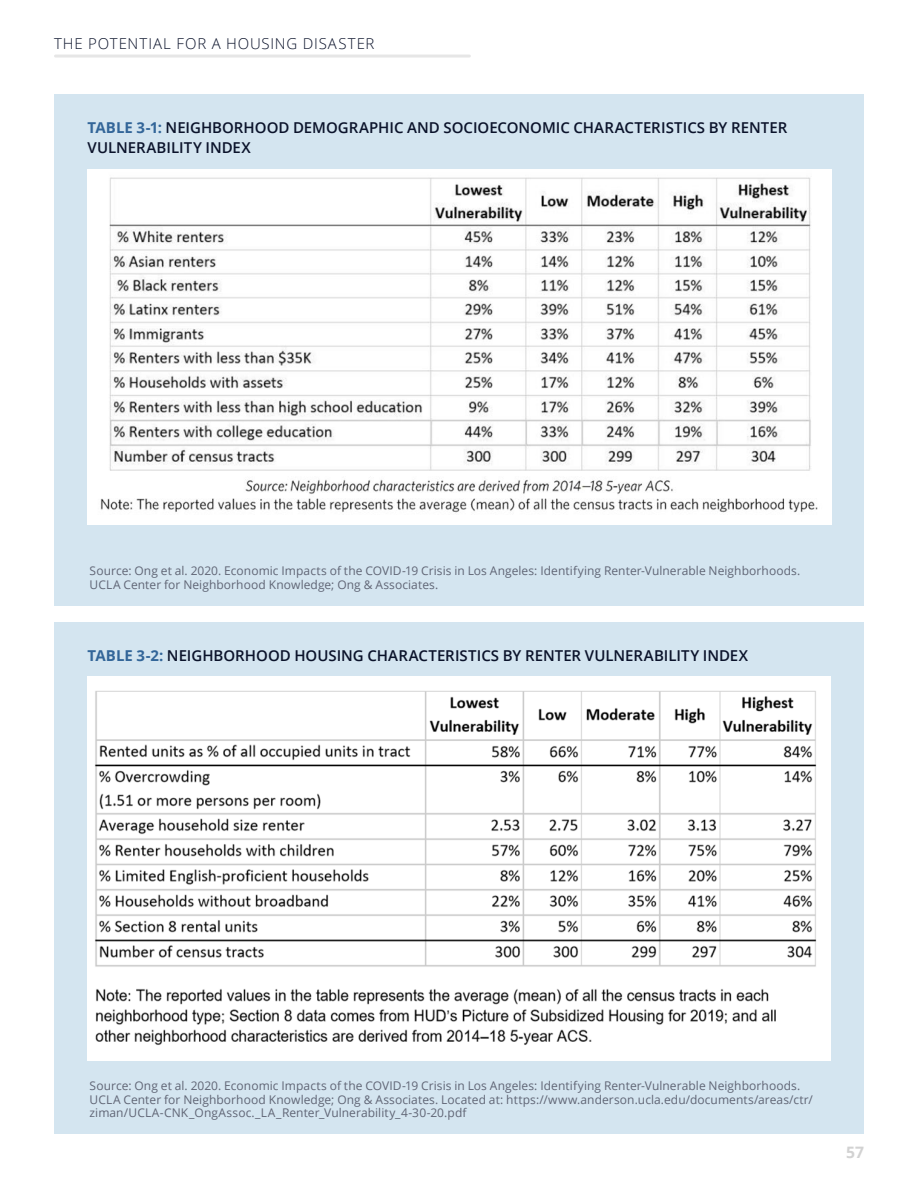
<style>
.page{position:relative;width:918px;height:1188px;background:#fff}
.page>*{position:absolute;margin:0;border:0;box-sizing:border-box;transform-origin:0 0}
.t1{font:700 15.75px "Open Sans";color:#d2d2d2}
.t2{font:600 15px/20.2px "Open Sans";color:#0b132b}
.t3{font:300 15px "Open Sans";letter-spacing:.055em;color:#0b132b}
.t4{font:12px/13.5px "Open Sans";letter-spacing:.005em;color:#606575}
.s1{font-weight:700;color:#369}
</style>
<div class="page">
<hr style="left:56px;top:55px;width:413px;height:3px;background:#e6e6e6">
<div style="left:54px;top:94px;width:810px;height:512px;background:#d4e5f0"></div>
<div style="left:54px;top:623px;width:810px;height:511px;background:#d4e5f0"></div>
<img style="left:88px;top:170px;width:743px;height:354px">
<img style="left:88px;top:676px;width:742px;height:385px">
<p class="t3" style="left:54px;top:33px;width:322px">THE POTENTIAL FOR A HOUSING DISASTER</p>
<p class="t2" style="left:87px;top:117px;width:701px"><span class="s1">TABLE 3-1:</span> NEIGHBORHOOD DEMOGRAPHIC AND SOCIOECONOMIC CHARACTERISTICS BY RENTER<br>VULNERABILITY INDEX</p>
<p class="t4" style="left:90px;top:564px;width:712px">Source: Ong et al. 2020. Economic Impacts of the COVID-19 Crisis in Los Angeles: Identifying Renter-Vulnerable Neighborhoods.<br>UCLA Center for Neighborhood Knowledge; Ong &amp; Associates.</p>
<p class="t2" style="left:87px;top:645px;width:662px"><span class="s1">TABLE 3-2:</span> NEIGHBORHOOD HOUSING CHARACTERISTICS BY RENTER VULNERABILITY INDEX</p>
<p class="t4" style="left:90px;top:1079px;width:725px">Source: Ong et al. 2020. Economic Impacts of the COVID-19 Crisis in Los Angeles: Identifying Renter-Vulnerable Neighborhoods.<br>UCLA Center for Neighborhood Knowledge; Ong &amp; Associates. Located at: https://www.anderson.ucla.edu/documents/areas/ctr/ ziman/UCLA-CNK_OngAssoc._LA_Renter_Vulnerability_4-30-20.pdf</p>
<h1 class="t1" style="left:846px;top:1141px;width:19px">57</h1>
</div>
